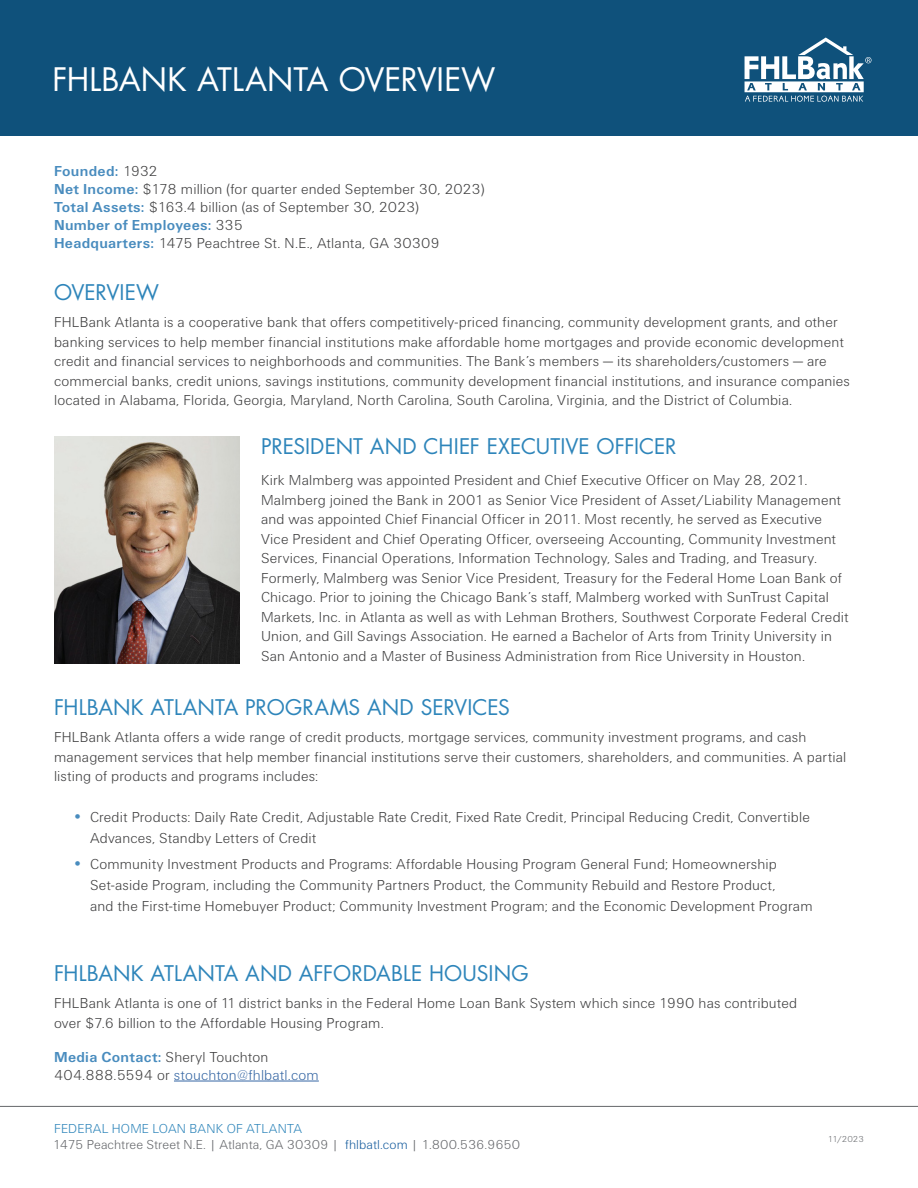
<style>
.page{position:relative;width:918px;height:1188px;background:#fff}
.page>*{position:absolute;margin:0;border:0;box-sizing:border-box;transform-origin:0 0}
.t1{font:31.5px "Futura";color:#fff}
.Subtitle_Blue{font:21px "Futura";color:#2e85ba}
.Copy{font:15px/19.5px "Unitus T Ligh";letter-spacing:.01em;color:#3e3e3f}
.Copy-2{font:15px "Unitus T Ligh";letter-spacing:.01em;color:#3667a4}
.Copy-3{font:700 15px "Unitus T";letter-spacing:.02em;color:#498cbe}
.t2{font:13.5px/16.2px "Unitus T Ligh";letter-spacing:.005em;color:#64666a}
.DATE{font:9px "Unitus T Ligh";letter-spacing:-.01em;color:#64666a}
.s1{font-family:"Unitus T Ligh";font-weight:400;color:#3e3e3f}
.s2{font-family:"Unitus T";font-weight:700;color:#498cbe}
.s3{font-family:"Unitus T";font-size:16.5px;color:#498cbe}
.s4{color:#3e3e3f}
.s5{color:#2e85ba}
.s6{color:#175d9e}
</style>
<div class="page">
<hr style="left:0;top:1106px;width:918px;height:1px;background:#64666a">
<div style="left:0;top:0;width:918px;height:136px;background:#0f517b"></div>
<svg style="left:745px;top:38px;width:126px;height:64px"></svg>
<hr style="left:174px;top:1081px;width:145px;height:1px;background:#3667a4">
<img style="left:54px;top:436px;width:186px;height:228px">
<h1 class="t1" style="left:52px;top:58px;width:445px">FHLBANK ATLANTA OVERVIEW</h1>
<p class="Copy-3" style="left:54px;top:162px;width:105px">Founded: <span class="s1">1932</span></p>
<p class="Copy" style="left:54px;top:179px;width:432px"><span class="s2">Net Income:</span> $178 million (for quarter ended September 30, 2023)</p>
<p class="Copy" style="left:54px;top:197px;width:367px"><span class="s2">Total Assets:</span> $163.4 billion (as of September 30, 2023)</p>
<p class="Copy-3" style="left:54px;top:216px;width:190px">Number of Employees: <span class="s1">335</span></p>
<p class="Copy" style="left:54px;top:233px;width:387px"><span class="s2">Headquarters:</span> 1475 Peachtree St. N.E., Atlanta, GA 30309</p>
<p class="Subtitle_Blue" style="left:54px;top:278px;width:106px">OVERVIEW</p>
<p class="Copy" style="left:54px;top:313px;width:797px">FHLBank Atlanta is a cooperative bank that offers competitively-priced financing, community development grants, and other banking services to help member financial institutions make affordable home mortgages and provide economic development credit and financial services to neighborhoods and communities. The Bank’s members — its shareholders/customers — are commercial banks, credit unions, savings institutions, community development financial institutions, and insurance companies located in Alabama, Florida, Georgia, Maryland, North Carolina, South Carolina, Virginia, and the District of Columbia.</p>
<p class="Subtitle_Blue" style="left:261px;top:431px;width:417px">PRESIDENT AND CHIEF EXECUTIVE OFFICER</p>
<p class="Copy" style="left:261px;top:470px;width:589px">Kirk Malmberg was appointed President and Chief Executive Officer on May 28, 2021.<br>Malmberg joined the Bank in 2001 as Senior Vice President of Asset/Liability Management and was appointed Chief Financial Officer in 2011. Most recently, he served as Executive Vice President and Chief Operating Officer, overseeing Accounting, Community Investment Services, Financial Operations, Information Technology, Sales and Trading, and Treasury.<br>Formerly, Malmberg was Senior Vice President, Treasury for the Federal Home Loan Bank of Chicago. Prior to joining the Chicago Bank’s staff, Malmberg worked with SunTrust Capital Markets, Inc. in Atlanta as well as with Lehman Brothers, Southwest Corporate Federal Credit Union, and Gill Savings Association. He earned a Bachelor of Arts from Trinity University in San Antonio and a Master of Business Administration from Rice University in Houston.</p>
<p class="Subtitle_Blue" style="left:54px;top:693px;width:458px">FHLBANK ATLANTA PROGRAMS AND SERVICES</p>
<p class="Copy" style="left:54px;top:727px;width:794px">FHLBank Atlanta offers a wide range of credit products, mortgage services, community investment programs, and cash management services that help member financial institutions serve their customers, shareholders, and communities. A partial listing of products and programs includes:</p>
<p class="Copy" style="left:90px;top:807px;width:721px;line-height:21px;text-indent:-18px"><span class="s3">•</span> Credit Products: Daily Rate Credit, Adjustable Rate Credit, Fixed Rate Credit, Principal Reducing Credit, Convertible<br>Advances, Standby Letters of Credit</p>
<p class="Copy" style="left:90px;top:853px;width:724px;line-height:21px;text-indent:-18px"><span class="s3">•</span> Community Investment Products and Programs: Affordable Housing Program General Fund; Homeownership<br>Set-aside Program, including the Community Partners Product, the Community Rebuild and Restore Product,<br>and the First-time Homebuyer Product; Community Investment Program; and the Economic Development Program</p>
<p class="Subtitle_Blue" style="left:54px;top:959px;width:476px">FHLBANK ATLANTA AND AFFORDABLE HOUSING</p>
<p class="Copy" style="left:54px;top:993px;width:745px">FHLBank Atlanta is one of 11 district banks in the Federal Home Loan Bank System which since 1990 has contributed</p>
<p class="Copy" style="left:54px;top:1013px;width:331px">over $7.6 billion to the Affordable Housing Program.</p>
<p class="Copy" style="left:54px;top:1047px;width:216px"><span class="s2">Media Contact:</span> Sheryl Touchton</p>
<p class="Copy-2" style="left:54px;top:1066px;width:266px"><span class="s4">404.888.5594 or</span> stouchton@fhlbatl.com</p>
<p class="t2" style="left:52px;top:1120px;width:469px"><span class="s5">FEDERAL HOME LOAN BANK OF ATLANTA<br></span>1475 Peachtree Street N.E. | Atlanta, GA 30309 | <span class="s6">fhlbatl.com</span> | 1.800.536.9650</p>
<p class="DATE" style="left:828px;top:1134px;width:38px">11/2023</p>
</div>
